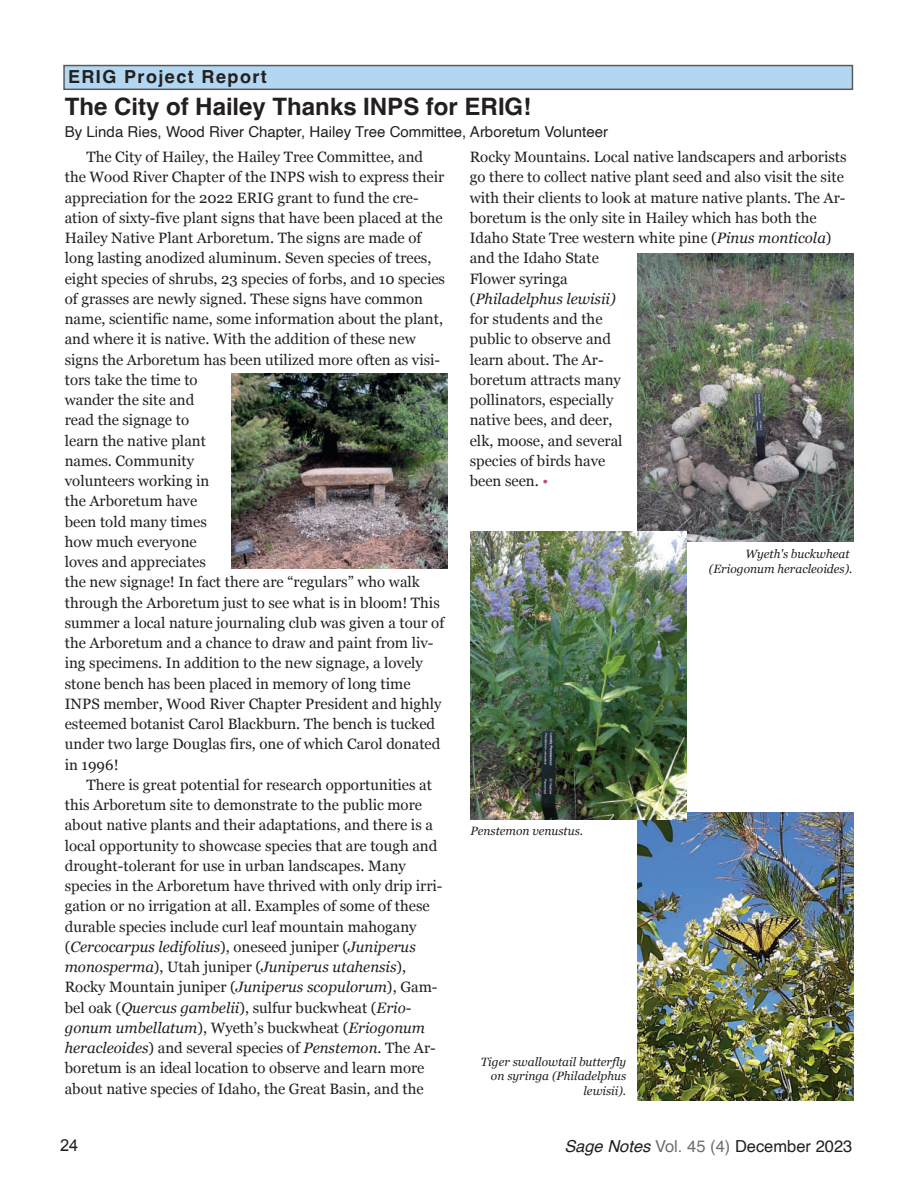
<style>
.page{position:relative;width:918px;height:1188px;background:#fff}
.page>*{position:absolute;margin:0;border:0;box-sizing:border-box;transform-origin:0 0}
.t1{font:700 24px "Helvetica";color:#231f20}
.t2{font:700 18px "Helvetica";letter-spacing:.08em;color:#231f20}
.t3{font:16.5px "Helvetica";color:#231f20}
.t4{font:16.5px "Arial";color:#231f20}
.t5{font:15px/20.2px "Georgia";color:#231f20}
.t6{font:15px "Helvetica";letter-spacing:.005em;color:#231f20}
.t7{font:italic 12px/14.7px "Georgia";color:#231f20;text-align:right}
.s1{font-style:italic}
.s2{color:#bc5172}
.s3{color:#6c6d70}
</style>
<div class="page">
<div style="left:64px;top:66px;width:788px;height:23px;background:#b3d7f0"></div>
<div style="left:63px;top:65px;width:790px;height:25px;border:2px solid #5a5a5d"></div>
<img style="left:637px;top:253px;width:216px;height:288px">
<img style="left:232px;top:373px;width:216px;height:195px">
<img style="left:637px;top:812px;width:216px;height:288px">
<img style="left:471px;top:531px;width:216px;height:288px">
<p class="t2" style="left:68px;top:69px;width:200px">ERIG Project Report</p>
<h1 class="t1" style="left:65px;top:97px;width:468px">The City of Hailey Thanks INPS for ERIG!</h1>
<p class="t6" style="left:65px;top:126px;width:545px">By Linda Ries, Wood River Chapter, Hailey Tree Committee, Arboretum Volunteer</p>
<p class="t5" style="left:65px;top:147px;width:382px;text-indent:22px">The City of Hailey, the Hailey Tree Committee, and the Wood River Chapter of the INPS wish to express their appreciation for the 2022 ERIG grant to fund the cre&shy;ation of sixty-five plant signs that have been placed at the Hailey Native Plant Arboretum. The signs are made of long lasting anodized aluminum. Seven species of trees, eight species of shrubs, 23 species of forbs, and 10 species of grasses are newly signed. These signs have common name, scientific name, some information about the plant, and where it is native. With the addition of these new signs the Arboretum has been utilized more often as visi&shy;tors take the time to<br>wander the site and<br>read the signage to<br>learn the native plant<br>names. Community<br>volunteers working in<br>the Arboretum have<br>been told many times<br>how much everyone<br>loves and appreciates<br>the new signage! In fact there are “regulars” who walk through the Arboretum just to see what is in bloom! This summer a local nature journaling club was given a tour of the Arboretum and a chance to draw and paint from liv&shy;ing specimens. In addition to the new signage, a lovely stone bench has been placed in memory of long time INPS member, Wood River Chapter President and highly esteemed botanist Carol Blackburn. The bench is tucked under two large Douglas firs, one of which Carol donated in 1996!</p>
<p class="t5" style="left:65px;top:774px;width:379px;text-indent:22px">There is great potential for research opportunities at this Arboretum site to demonstrate to the public more about native plants and their adaptations, and there is a local opportunity to showcase species that are tough and drought-tolerant for use in urban landscapes. Many species in the Arboretum have thrived with only drip irri&shy;gation or no irrigation at all. Examples of some of these durable species include curl leaf mountain mahogany (<span class="s1">Cercocarpus ledifolius</span>), oneseed juniper (<span class="s1">Juniperus monosperma</span>), Utah juniper (<span class="s1">Juniperus utahensis</span>), Rocky Mountain juniper (<span class="s1">Juniperus scopulorum</span>), Gam&shy;bel oak (<span class="s1">Quercus gambelii</span>), sulfur buckwheat (<span class="s1">Erio&shy;gonum umbellatum</span>), Wyeth’s buckwheat (<span class="s1">Eriogonum heracleoides</span>) and several species of <span class="s1">Penstemon</span>. The Ar&shy;boretum is an ideal location to observe and learn more about native species of Idaho, the Great Basin, and the</p>
<p class="t5" style="left:470px;top:147px;width:378px">Rocky Mountains. Local native landscapers and arborists go there to collect native plant seed and also visit the site with their clients to look at mature native plants. The Ar&shy;boretum is the only site in Hailey which has both the<br>Idaho State Tree western white pine (<span class="s1">Pinus monticola</span>) and the Idaho State<br>Flower syringa<br>(<span class="s1">Philadelphus lewisii)<br></span>for students and the<br>public to observe and<br>learn about. The Ar-<br>boretum attracts many<br>pollinators, especially<br>native bees, and deer,<br>elk, moose, and several<br>species of birds have<br>been seen. <span class="s2">•</span></p>
<p class="t7" style="left:709px;top:547px;width:145px">Wyeth's buckwheat (Eriogonum heracleoides).</p>
<p class="t7" style="left:470px;top:824px;width:114px">Penstemon venustus.</p>
<p class="t7" style="left:481px;top:1054px;width:147px">Tiger swallowtail butterfly on syringa (Philadelphus lewisii).</p>
<p class="t4" style="left:60px;top:1136px;width:20px">24</p>
<p class="t3" style="left:564px;top:1139px;width:290px"><span class="s1">Sage Notes</span> <span class="s3">Vol. 45 (4)</span> December 2023</p>
</div>
